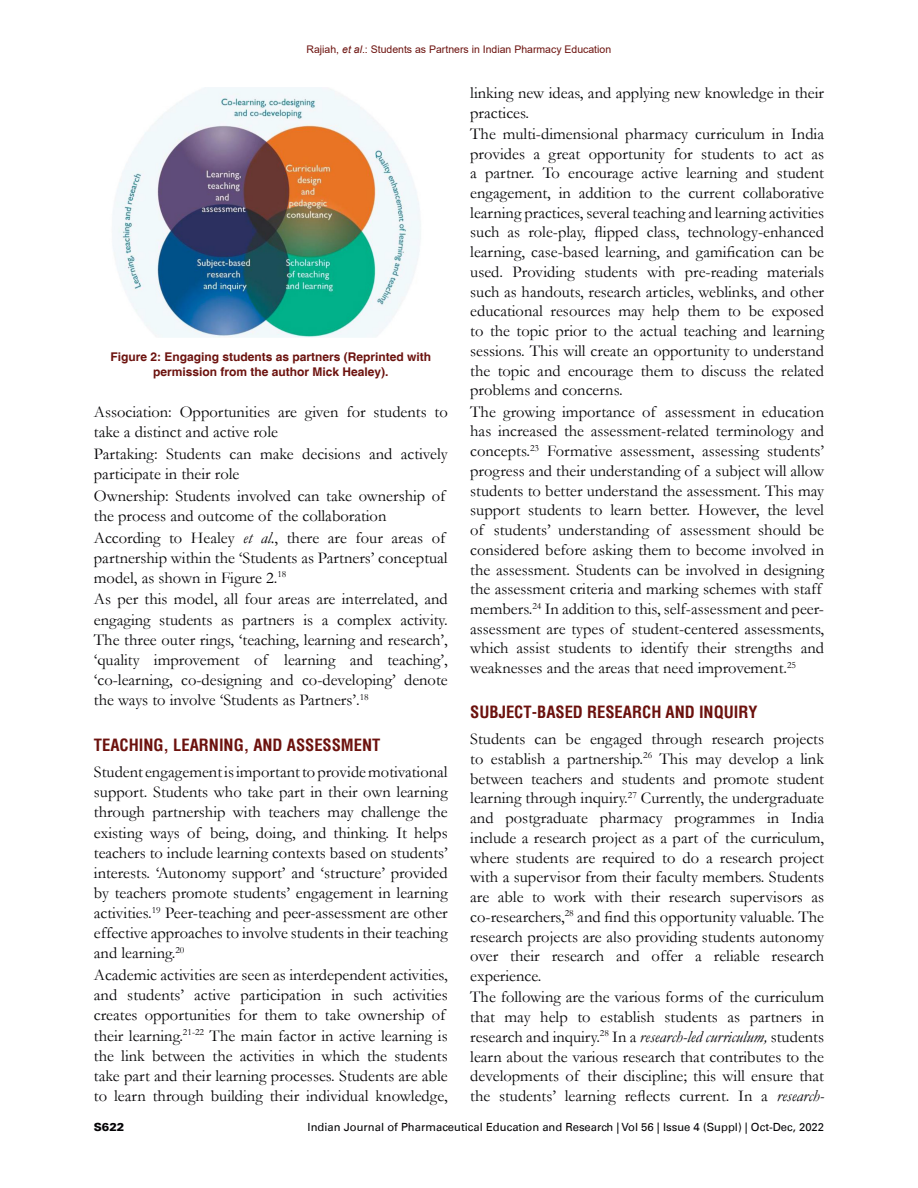
<style>
.page{position:relative;width:918px;height:1188px;background:#fff}
.page>*{position:absolute;margin:0;border:0;box-sizing:border-box;transform-origin:0 0}
.Body_Text{font:16.5px/19.8px "Garamond";color:#050406}
.t1{font:700 condensed 16.5px "Helvetica";color:#6c120e}
.Fig_caption{font:700 12px/15px "Helvetica";color:#6c120e;text-align:center}
.t2{font:11.25px "Univers LT";color:#050406}
.t3{font:900 11.25px "Univers LT";color:#050406}
.t4{font:10.5px "Arial";color:#6c120e}
.s1{font-style:italic}
</style>
<div class="page">
<img style="left:112px;top:87px;width:309px;height:251px">
<p class="t4" style="left:307px;top:42px;width:306px">Rajiah, <span class="s1">et al</span>.: Students as Partners in Indian Pharmacy Education</p>
<p class="Fig_caption" style="left:110px;top:350px;width:322px">Figure 2: Engaging students as partners (Reprinted with permission from the author Mick Healey).</p>
<p class="Body_Text" style="left:94px;top:401px;width:355px">Association: Opportunities are given for students to take a distinct and active role</p>
<p class="Body_Text" style="left:94px;top:443px;width:355px">Partaking: Students can make decisions and actively participate in their role</p>
<p class="Body_Text" style="left:94px;top:485px;width:353px">Ownership: Students involved can take ownership of the process and outcome of the collaboration</p>
<p class="Body_Text" style="left:94px;top:527px;width:355px">According to Healey <span class="s1">et al.</span>, there are four areas of partnership within the ‘Students as Partners’ conceptual model, as shown in Figure 2.<sup>18</sup></p>
<p class="Body_Text" style="left:94px;top:589px;width:355px;text-align:justify">As per this model, all four areas are interrelated, and engaging students as partners is a complex activity.<br>The three outer rings, ‘teaching, learning and research’, ‘quality improvement of learning and teaching’, ‘co-learning, co-designing and co-developing’ denote the ways to involve ‘Students as Partners’.<sup>18</sup></p>
<h1 class="t1" style="left:94px;top:734px;width:288px">TEACHING, LEARNING, AND ASSESSMENT</h1>
<p class="Body_Text" style="left:94px;top:761px;width:355px;text-align:justify">Student engagement is important to provide motivational support. Students who take part in their own learning through partnership with teachers may challenge the existing ways of being, doing, and thinking. It helps teachers to include learning contexts based on students’ interests. ‘Autonomy support’ and ‘structure’ provided by teachers promote students’ engagement in learning activities.<sup>19</sup> Peer-teaching and peer-assessment are other effective approaches to involve students in their teaching and learning.<sup>20</sup></p>
<p class="Body_Text" style="left:94px;top:964px;width:355px">Academic activities are seen as interdependent activities, and students’ active participation in such activities creates opportunities for them to take ownership of their learning.<sup>21-22</sup> The main factor in active learning is the link between the activities in which the students take part and their learning processes. Students are able to learn through building their individual knowledge,</p>
<p class="Body_Text" style="left:470px;top:82px;width:355px">linking new ideas, and applying new knowledge in their practices.</p>
<p class="Body_Text" style="left:470px;top:123px;width:355px;text-align:justify">The multi-dimensional pharmacy curriculum in India provides a great opportunity for students to act as a partner. To encourage active learning and student engagement, in addition to the current collaborative learning practices, several teaching and learning activities such as role-play, flipped class, technology-enhanced learning, case-based learning, and gamification can be used. Providing students with pre-reading materials such as handouts, research articles, weblinks, and other educational resources may help them to be exposed to the topic prior to the actual teaching and learning sessions. This will create an opportunity to understand the topic and encourage them to discuss the related problems and concerns.</p>
<p class="Body_Text" style="left:470px;top:401px;width:355px">The growing importance of assessment in education has increased the assessment-related terminology and concepts.<sup>23</sup> Formative assessment, assessing students’ progress and their understanding of a subject will allow students to better understand the assessment. This may support students to learn better. However, the level of students’ understanding of assessment should be considered before asking them to become involved in the assessment. Students can be involved in designing the assessment criteria and marking schemes with staff members.<sup>24</sup> In addition to this, self-assessment and peer&shy;assessment are types of student-centered assessments, which assist students to identify their strengths and weaknesses and the areas that need improvement.<sup>25</sup></p>
<h1 class="t1" style="left:470px;top:702px;width:289px">SUBJECT-BASED RESEARCH AND INQUIRY</h1>
<p class="Body_Text" style="left:470px;top:729px;width:355px;text-align:justify">Students can be engaged through research projects to establish a partnership.<sup>26</sup> This may develop a link between teachers and students and promote student learning through inquiry.<sup>27</sup> Currently, the undergraduate and postgraduate pharmacy programmes in India include a research project as a part of the curriculum, where students are required to do a research project with a supervisor from their faculty members. Students are able to work with their research supervisors as co-researchers,<sup>28</sup> and find this opportunity valuable. The research projects are also providing students autonomy over their research and offer a reliable research experience.</p>
<p class="Body_Text" style="left:470px;top:987px;width:356px;text-align:justify">The following are the various forms of the curriculum that may help to establish students as partners in research and inquiry.<sup>28</sup> In a <span class="s1">research-led curriculum,</span> students learn about the various research that contributes to the developments of their discipline; this will ensure that the students’ learning reflects current. In a <span class="s1">research-</span></p>
<p class="t3" style="left:94px;top:1120px;width:32px">S622</p>
<p class="t2" style="left:308px;top:1120px;width:518px">Indian Journal of Pharmaceutical Education and Research | Vol 56 | Issue 4 (Suppl) | Oct-Dec, 2022</p>
</div>
